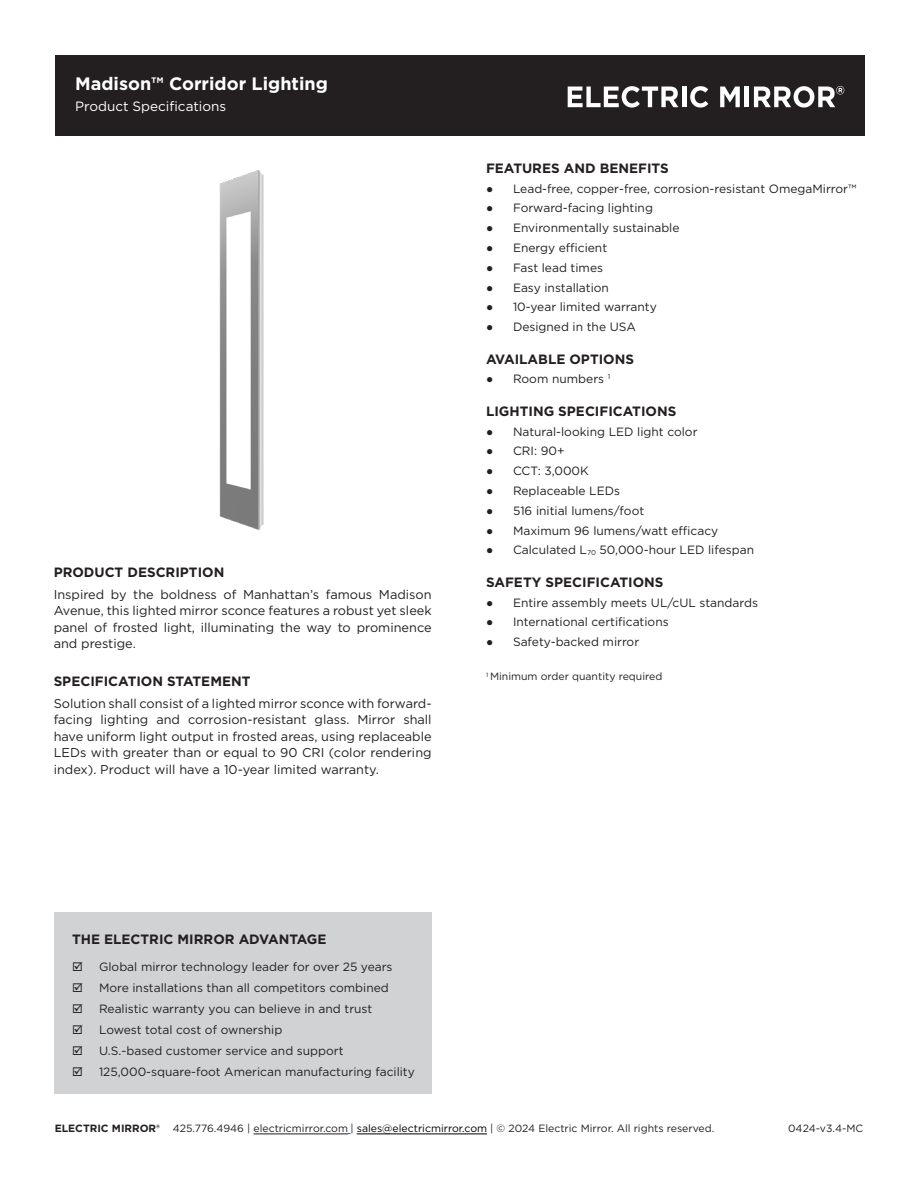
<style>
.page{position:relative;width:918px;height:1188px;background:#fff}
.page>*{position:absolute;margin:0;border:0;box-sizing:border-box;transform-origin:0 0}
.t1{font:700 18px "Gotham";color:#fff}
.Heading{font:700 13.5px "Gotham";color:#231f20}
.t2{font:13.5px "Gotham";color:#fff}
.t3{font:12.75px/16.5px "Gotham";color:#231f20;text-align:justify}
.t4{font:12px "Gotham";color:#231f20}
.t5{font:10.5px "Gotham";color:#231f20}
.s1{font-family:"Arial"}
.s2{font-weight:700}
.s3{color:#000}
</style>
<div class="page">
<div style="left:55px;top:55px;width:810px;height:81px;background:#231f20"></div>
<hr style="left:254px;top:1134px;width:94px;height:1px;background:#231f20">
<hr style="left:357px;top:1134px;width:130px;height:1px;background:#000">
<svg style="left:568px;top:86px;width:110px;height:22px"></svg>
<hr style="left:682px;top:87px;width:4px;height:20px;background:#fff">
<svg style="left:690px;top:86px;width:18px;height:22px"></svg>
<svg style="left:720px;top:87px;width:20px;height:20px"></svg>
<hr style="left:745px;top:87px;width:4px;height:20px;background:#fff">
<svg style="left:754px;top:86px;width:90px;height:22px"></svg>
<div style="left:54px;top:912px;width:378px;height:182px;background:#d1d2d4"></div>
<img style="left:219px;top:170px;width:45px;height:360px">
<h1 class="t1" style="left:75px;top:72px;width:254px">Madison™ Corridor Lighting</h1>
<p class="t2" style="left:75px;top:98px;width:152px">Product Specifications</p>
<p class="Heading" style="left:54px;top:563px;width:172px">PRODUCT DESCRIPTION</p>
<p class="t3" style="left:54px;top:586px;width:380px">Inspired by the boldness of Manhattan’s famous Madison Avenue, this lighted mirror sconce features a robust yet sleek panel of frosted light, illuminating the way to prominence and prestige.</p>
<p class="Heading" style="left:54px;top:672px;width:198px">SPECIFICATION STATEMENT</p>
<p class="t3" style="left:54px;top:695px;width:379px">Solution shall consist of a lighted mirror sconce with forward&shy;facing lighting and corrosion-resistant glass. Mirror shall have uniform light output in frosted areas, using replaceable LEDs with greater than or equal to 90 CRI (color rendering index). Product will have a 10-year limited warranty.</p>
<p class="Heading" style="left:486px;top:159px;width:184px">FEATURES AND BENEFITS</p>
<p class="t4" style="left:486px;top:181px;width:372px"><span class="s1">●</span> Lead-free, copper-free, corrosion-resistant OmegaMirror™</p>
<p class="t4" style="left:486px;top:200px;width:168px"><span class="s1">●</span> Forward-facing lighting</p>
<p class="t4" style="left:486px;top:220px;width:195px"><span class="s1">●</span> Environmentally sustainable</p>
<p class="t4" style="left:486px;top:240px;width:123px"><span class="s1">●</span> Energy efficient</p>
<p class="t4" style="left:486px;top:260px;width:119px"><span class="s1">●</span> Fast lead times</p>
<p class="t4" style="left:486px;top:280px;width:125px"><span class="s1">●</span> Easy installation</p>
<p class="t4" style="left:486px;top:299px;width:172px"><span class="s1">●</span> 10-year limited warranty</p>
<p class="t4" style="left:486px;top:319px;width:151px"><span class="s1">●</span> Designed in the USA</p>
<p class="Heading" style="left:486px;top:350px;width:150px">AVAILABLE OPTIONS</p>
<p class="t4" style="left:486px;top:371px;width:126px"><span class="s1">●</span> Room numbers <sup>1</sup></p>
<p class="Heading" style="left:486px;top:402px;width:192px">LIGHTING SPECIFICATIONS</p>
<p class="t4" style="left:486px;top:424px;width:213px"><span class="s1">●</span> Natural-looking LED light color</p>
<p class="t4" style="left:486px;top:443px;width:80px"><span class="s1">●</span> CRI: 90+</p>
<p class="t4" style="left:486px;top:463px;width:104px"><span class="s1">●</span> CCT: 3,000K</p>
<p class="t4" style="left:486px;top:483px;width:136px"><span class="s1">●</span> Replaceable LEDs</p>
<p class="t4" style="left:486px;top:503px;width:160px"><span class="s1">●</span> 516 initial lumens/foot</p>
<p class="t4" style="left:486px;top:523px;width:234px"><span class="s1">●</span> Maximum 96 lumens/watt efficacy</p>
<p class="t4" style="left:486px;top:542px;width:270px"><span class="s1">●</span> Calculated L<sub>70</sub> 50,000-hour LED lifespan</p>
<p class="Heading" style="left:486px;top:573px;width:179px">SAFETY SPECIFICATIONS</p>
<p class="t4" style="left:486px;top:595px;width:274px"><span class="s1">●</span> Entire assembly meets UL/cUL standards</p>
<p class="t4" style="left:486px;top:614px;width:184px"><span class="s1">●</span> International certifications</p>
<p class="t4" style="left:486px;top:634px;width:155px"><span class="s1">●</span> Safety-backed mirror</p>
<p class="t5" style="left:486px;top:670px;width:178px"><sup>1</sup> Minimum order quantity required</p>
<p class="Heading" style="left:72px;top:930px;width:256px">THE ELECTRIC MIRROR ADVANTAGE</p>
<p class="t4" style="left:99px;top:959px;width:295px">Global mirror technology leader for over 25 years</p>
<p class="t4" style="left:99px;top:980px;width:291px">More installations than all competitors combined</p>
<p class="t4" style="left:99px;top:1001px;width:275px">Realistic warranty you can believe in and trust</p>
<p class="t4" style="left:99px;top:1022px;width:185px">Lowest total cost of ownership</p>
<p class="t4" style="left:99px;top:1043px;width:246px">U.S.-based customer service and support</p>
<p class="t4" style="left:99px;top:1064px;width:317px">125,000-square-foot American manufacturing facility</p>
<p class="t5" style="left:55px;top:1122px;width:661px"><span class="s2">ELECTRIC MIRROR®</span> 425.776.4946 | electricmirror.com | <span class="s3">sales@electricmirror.com</span> | © 2024 Electric Mirror. All rights reserved.</p>
<p class="t5" style="left:788px;top:1122px;width:77px">0424-v3.4-MC</p>
</div>
